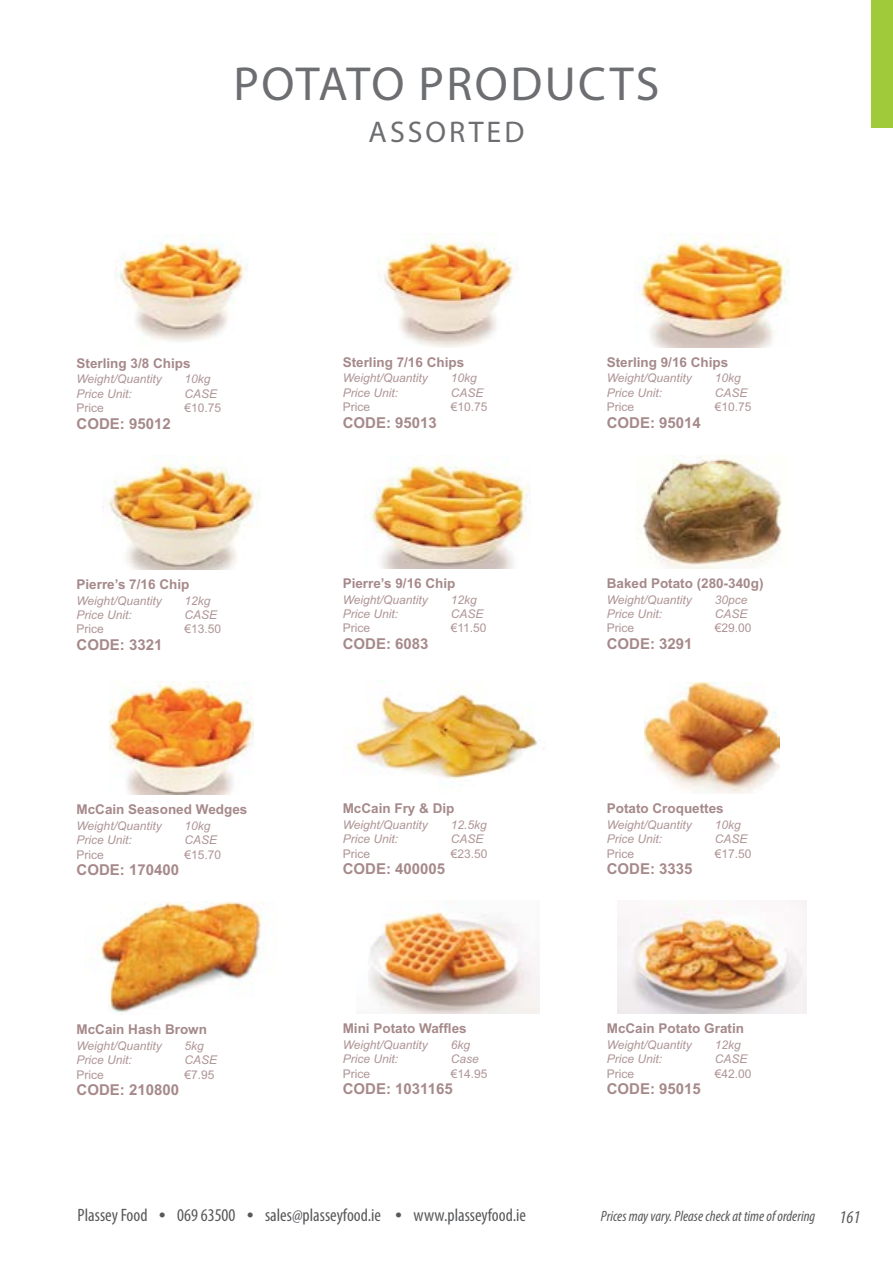
<style>
.page{position:relative;width:893px;height:1263px;background:#fff}
.page>*{position:absolute;margin:0;border:0;box-sizing:border-box;transform-origin:0 0}
.t1{font:48px "Myriad Pro";letter-spacing:.05em;color:#6d6e71}
.t2{font:30px "Myriad Pro";letter-spacing:.1em;color:#6d6e71}
.t3{font:condensed 18px "Myriad Pro";color:#58595b}
.t4{font:italic condensed 18px "Myriad Pro";color:#58595b}
.t5{font:700 15px "Arial";color:#a6898a}
.t6{font:italic condensed 15px "Myriad Pro";color:#58595b}
.t7{font:700 13.5px "Arial";color:#a6898a}
.t8{font:italic 12px "Arial";color:#af9596}
.t9{font:12px "Arial";color:#af9596}
.s1{font-family:"Adobe Garamond Pro";font-stretch:normal}
</style>
<div class="page">
<img style="left:115px;top:235px;width:132px;height:107px">
<img style="left:377px;top:234px;width:139px;height:113px">
<img style="left:634px;top:234px;width:155px;height:113px">
<img style="left:107px;top:460px;width:153px;height:109px">
<img style="left:367px;top:455px;width:164px;height:113px">
<img style="left:641px;top:455px;width:141px;height:113px">
<img style="left:109px;top:681px;width:145px;height:113px">
<img style="left:347px;top:680px;width:190px;height:100px">
<img style="left:644px;top:682px;width:135px;height:112px">
<img style="left:98px;top:901px;width:167px;height:112px">
<img style="left:369px;top:900px;width:170px;height:114px">
<img style="left:617px;top:900px;width:189px;height:114px">
<div style="left:872px;top:0;width:21px;height:128px;background:#a1ca3a"></div>
<h1 class="t1" style="left:234px;top:54px;width:427px">POTATO PRODUCTS</h1>
<h2 class="t2" style="left:369px;top:114px;width:157px">ASSORTED</h2>
<p class="t7" style="left:77px;top:354px;width:116px">Sterling 3/8 Chips</p>
<p class="t8" style="left:77px;top:371px;width:87px">Weight/Quantity</p>
<p class="t8" style="left:185px;top:371px;width:28px">10kg</p>
<p class="t8" style="left:77px;top:386px;width:57px">Price Unit:</p>
<p class="t8" style="left:185px;top:386px;width:34px">CASE</p>
<p class="t9" style="left:77px;top:400px;width:29px">Price</p>
<p class="t9" style="left:185px;top:400px;width:38px">€10.75</p>
<p class="t5" style="left:77px;top:413px;width:96px">CODE: 95012</p>
<p class="t7" style="left:77px;top:575px;width:114px">Pierre’s 7/16 Chip</p>
<p class="t8" style="left:77px;top:592px;width:87px">Weight/Quantity</p>
<p class="t8" style="left:185px;top:592px;width:28px">12kg</p>
<p class="t8" style="left:77px;top:607px;width:57px">Price Unit:</p>
<p class="t8" style="left:185px;top:607px;width:34px">CASE</p>
<p class="t9" style="left:77px;top:621px;width:29px">Price</p>
<p class="t9" style="left:185px;top:621px;width:38px">€13.50</p>
<p class="t5" style="left:77px;top:635px;width:87px">CODE: 3321</p>
<p class="t7" style="left:343px;top:353px;width:123px">Sterling 7/16 Chips</p>
<p class="t8" style="left:343px;top:370px;width:87px">Weight/Quantity</p>
<p class="t8" style="left:451px;top:370px;width:28px">10kg</p>
<p class="t8" style="left:343px;top:385px;width:57px">Price Unit:</p>
<p class="t8" style="left:451px;top:385px;width:34px">CASE</p>
<p class="t9" style="left:343px;top:399px;width:29px">Price</p>
<p class="t9" style="left:451px;top:399px;width:38px">€10.75</p>
<p class="t5" style="left:343px;top:413px;width:96px">CODE: 95013</p>
<p class="t7" style="left:343px;top:574px;width:114px">Pierre’s 9/16 Chip</p>
<p class="t8" style="left:343px;top:592px;width:87px">Weight/Quantity</p>
<p class="t8" style="left:451px;top:592px;width:28px">12kg</p>
<p class="t8" style="left:343px;top:606px;width:57px">Price Unit:</p>
<p class="t8" style="left:451px;top:606px;width:34px">CASE</p>
<p class="t9" style="left:343px;top:620px;width:29px">Price</p>
<p class="t9" style="left:451px;top:620px;width:37px">€11.50</p>
<p class="t5" style="left:343px;top:634px;width:87px">CODE: 6083</p>
<p class="t7" style="left:607px;top:353px;width:123px">Sterling 9/16 Chips</p>
<p class="t8" style="left:607px;top:370px;width:87px">Weight/Quantity</p>
<p class="t8" style="left:715px;top:370px;width:28px">10kg</p>
<p class="t8" style="left:607px;top:385px;width:57px">Price Unit:</p>
<p class="t8" style="left:715px;top:385px;width:34px">CASE</p>
<p class="t9" style="left:607px;top:399px;width:29px">Price</p>
<p class="t9" style="left:715px;top:399px;width:38px">€10.75</p>
<p class="t5" style="left:607px;top:413px;width:96px">CODE: 95014</p>
<p class="t7" style="left:607px;top:574px;width:158px">Baked Potato (280-340g)</p>
<p class="t8" style="left:607px;top:592px;width:87px">Weight/Quantity</p>
<p class="t8" style="left:715px;top:592px;width:34px">30pce</p>
<p class="t8" style="left:607px;top:606px;width:57px">Price Unit:</p>
<p class="t8" style="left:715px;top:606px;width:34px">CASE</p>
<p class="t9" style="left:607px;top:620px;width:29px">Price</p>
<p class="t9" style="left:715px;top:620px;width:38px">€29.00</p>
<p class="t5" style="left:607px;top:634px;width:87px">CODE: 3291</p>
<p class="t7" style="left:77px;top:800px;width:172px">McCain Seasoned Wedges</p>
<p class="t8" style="left:77px;top:818px;width:87px">Weight/Quantity</p>
<p class="t8" style="left:185px;top:818px;width:28px">10kg</p>
<p class="t8" style="left:77px;top:832px;width:57px">Price Unit:</p>
<p class="t8" style="left:185px;top:832px;width:34px">CASE</p>
<p class="t9" style="left:77px;top:847px;width:29px">Price</p>
<p class="t9" style="left:185px;top:847px;width:38px">€15.70</p>
<p class="t5" style="left:77px;top:860px;width:104px">CODE: 170400</p>
<p class="t7" style="left:77px;top:1020px;width:132px">McCain Hash Brown</p>
<p class="t8" style="left:77px;top:1038px;width:87px">Weight/Quantity</p>
<p class="t8" style="left:185px;top:1038px;width:21px">5kg</p>
<p class="t8" style="left:77px;top:1052px;width:57px">Price Unit:</p>
<p class="t8" style="left:185px;top:1052px;width:34px">CASE</p>
<p class="t9" style="left:77px;top:1067px;width:29px">Price</p>
<p class="t9" style="left:185px;top:1067px;width:32px">€7.95</p>
<p class="t5" style="left:77px;top:1080px;width:104px">CODE: 210800</p>
<p class="t7" style="left:343px;top:799px;width:113px">McCain Fry &amp; Dip</p>
<p class="t8" style="left:343px;top:817px;width:87px">Weight/Quantity</p>
<p class="t8" style="left:451px;top:817px;width:38px">12.5kg</p>
<p class="t8" style="left:343px;top:831px;width:57px">Price Unit:</p>
<p class="t8" style="left:451px;top:831px;width:34px">CASE</p>
<p class="t9" style="left:343px;top:846px;width:29px">Price</p>
<p class="t9" style="left:451px;top:846px;width:38px">€23.50</p>
<p class="t5" style="left:343px;top:859px;width:104px">CODE: 400005</p>
<p class="t7" style="left:343px;top:1019px;width:125px">Mini Potato Waffles</p>
<p class="t8" style="left:343px;top:1037px;width:87px">Weight/Quantity</p>
<p class="t8" style="left:451px;top:1037px;width:21px">6kg</p>
<p class="t8" style="left:343px;top:1051px;width:57px">Price Unit:</p>
<p class="t8" style="left:451px;top:1051px;width:30px">Case</p>
<p class="t9" style="left:343px;top:1066px;width:29px">Price</p>
<p class="t9" style="left:451px;top:1066px;width:38px">€14.95</p>
<p class="t5" style="left:343px;top:1079px;width:112px">CODE: 1031165</p>
<p class="t7" style="left:607px;top:799px;width:119px">Potato Croquettes</p>
<p class="t8" style="left:607px;top:817px;width:87px">Weight/Quantity</p>
<p class="t8" style="left:715px;top:817px;width:28px">10kg</p>
<p class="t8" style="left:607px;top:831px;width:57px">Price Unit:</p>
<p class="t8" style="left:715px;top:831px;width:34px">CASE</p>
<p class="t9" style="left:607px;top:846px;width:29px">Price</p>
<p class="t9" style="left:715px;top:846px;width:38px">€17.50</p>
<p class="t5" style="left:607px;top:859px;width:87px">CODE: 3335</p>
<p class="t7" style="left:607px;top:1019px;width:139px">McCain Potato Gratin</p>
<p class="t8" style="left:607px;top:1037px;width:87px">Weight/Quantity</p>
<p class="t8" style="left:715px;top:1037px;width:28px">12kg</p>
<p class="t8" style="left:607px;top:1051px;width:57px">Price Unit:</p>
<p class="t8" style="left:715px;top:1051px;width:34px">CASE</p>
<p class="t9" style="left:607px;top:1066px;width:29px">Price</p>
<p class="t9" style="left:715px;top:1066px;width:38px">€42.00</p>
<p class="t5" style="left:607px;top:1079px;width:96px">CODE: 95015</p>
<h3 class="t3" style="left:78px;top:1204px;width:450px">Plassey Food <span class="s1">•</span> 069 63500 <span class="s1">•</span> sales@plasseyfood.ie <span class="s1">•</span> www.plasseyfood.ie</h3>
<p class="t6" style="left:601px;top:1207px;width:216px">Prices may vary. Please check at time of ordering</p>
<h3 class="t4" style="left:839px;top:1206px;width:22px">161</h3>
</div>
